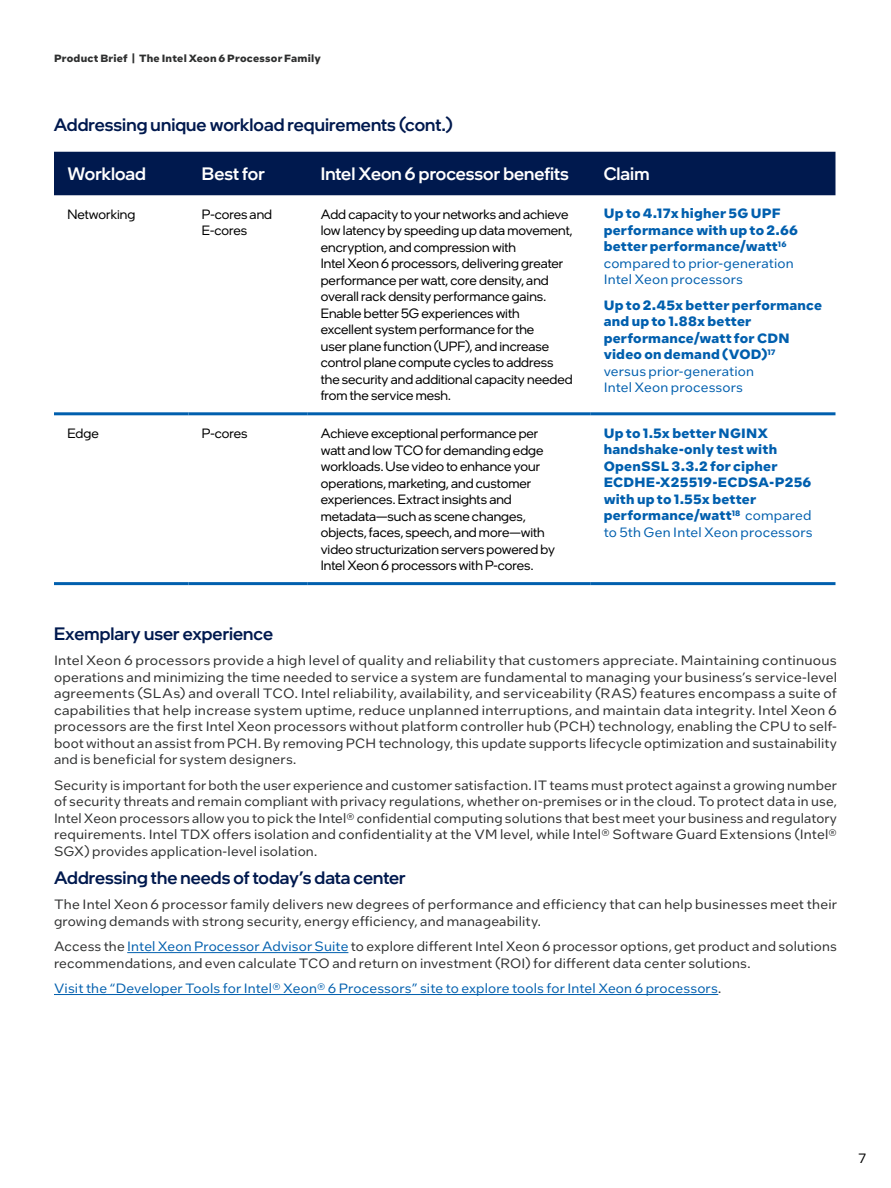
<style>
.page{position:relative;width:891px;height:1188px;background:#fff}
.page>*{position:absolute;margin:0;border:0;box-sizing:border-box;transform-origin:0 0}
.t1{font:500 18px "Intel One Display";letter-spacing:.005em;color:#00194e}
.Table_Header{font:500 18px "Intel One Display";color:#fff}
.t2{font:13.5px/16.5px "Intel One Text";letter-spacing:.01em;color:#2e2f2f;text-align:justify}
.Table_Data{font:13.5px/16.5px "Intel One Display";color:#000}
.Table_Data-2{font:700 13.5px/16.5px "Intel One Text";letter-spacing:.015em;color:#005fae}
.t3{font:13.5px "Intel One Text";letter-spacing:.01em;color:#005fae}
.t4{font:13.5px "Intel One Text";color:#000}
.t5{font:700 10.5px "Intel One Text";letter-spacing:.02em;color:#2e2f2f}
.s1{font-weight:400}
.s2{color:#005fae}
.s3{color:#2e2f2f}
</style>
<div class="page">
<hr style="left:127px;top:952px;width:221px;height:1px;background:#005fae">
<hr style="left:54px;top:994px;width:664px;height:1px;background:#005fae">
<div style="left:54px;top:152px;width:782px;height:43px;background:#00194e"></div>
<hr style="left:54px;top:412px;width:134px;height:3px;background:#005fae">
<hr style="left:188px;top:412px;width:119px;height:3px;background:#005fae">
<hr style="left:307px;top:412px;width:283px;height:3px;background:#005fae">
<hr style="left:590px;top:412px;width:246px;height:3px;background:#005fae">
<hr style="left:54px;top:582px;width:134px;height:3px;background:#005fae">
<hr style="left:188px;top:582px;width:119px;height:3px;background:#005fae">
<hr style="left:307px;top:582px;width:283px;height:3px;background:#005fae">
<hr style="left:590px;top:582px;width:246px;height:3px;background:#005fae">
<p class="t5" style="left:54px;top:51px;width:268px">Product Brief | The Intel Xeon 6 Processor Family</p>
<h2 class="t1" style="left:54px;top:113px;width:401px">Addressing unique workload requirements (cont.)</h2>
<p class="Table_Header" style="left:68px;top:162px;width:80px">Workload</p>
<p class="Table_Header" style="left:202px;top:162px;width:64px">Best for</p>
<p class="Table_Header" style="left:321px;top:162px;width:250px">Intel Xeon 6 processor benefits</p>
<p class="Table_Header" style="left:604px;top:162px;width:47px">Claim</p>
<p class="Table_Data" style="left:68px;top:206px;width:69px">Networking</p>
<p class="Table_Data" style="left:202px;top:206px;width:72px">P-cores and<br>E-cores</p>
<p class="Table_Data" style="left:321px;top:206px;width:253px">Add capacity to your networks and achieve low latency by speeding up data movement, encryption, and compression with<br>Intel Xeon 6 processors, delivering greater performance per watt, core density, and overall rack density performance gains.<br>Enable better 5G experiences with excellent system performance for the<br>user plane function (UPF), and increase control plane compute cycles to address the security and additional capacity needed from the service mesh.</p>
<p class="Table_Data-2" style="left:604px;top:205px;width:196px">Up to 4.17x higher 5G UPF performance with up to 2.66 better performance/watt<sup>16 </sup><span class="s1">compared to prior-generation<br>Intel Xeon processors</span></p>
<p class="Table_Data-2" style="left:604px;top:296px;width:220px">Up to 2.45x better performance and up to 1.88x better performance/watt for CDN video on demand (VOD)<sup>17<br></sup><span class="s1">versus prior-generation<br>Intel Xeon processors</span></p>
<p class="Table_Data" style="left:68px;top:425px;width:33px">Edge</p>
<p class="Table_Data" style="left:202px;top:425px;width:47px">P-cores</p>
<p class="Table_Data" style="left:321px;top:425px;width:236px">Achieve exceptional performance per watt and low TCO for demanding edge workloads. Use video to enhance your operations, marketing, and customer experiences. Extract insights and metadata—such as scene changes, objects, faces, speech, and more—with video structurization servers powered by Intel Xeon 6 processors with P-cores.</p>
<p class="Table_Data-2" style="left:604px;top:424px;width:210px">Up to 1.5x better NGINX handshake-only test with<br>OpenSSL 3.3.2 for cipher<br>ECDHE-X25519-ECDSA-P256 with up to 1.55x better performance/watt<sup>18</sup> <span class="s1">compared to 5th Gen Intel Xeon processors</span></p>
<h2 class="t1" style="left:54px;top:622px;width:221px">Exemplary user experience</h2>
<p class="t2" style="left:54px;top:652px;width:785px">Intel Xeon 6 processors provide a high level of quality and reliability that customers appreciate. Maintaining continuous operations and minimizing the time needed to service a system are fundamental to managing your business’s service-level agreements (SLAs) and overall TCO. Intel reliability, availability, and serviceability (RAS) features encompass a suite of capabilities that help increase system uptime, reduce unplanned interruptions, and maintain data integrity. Intel Xeon 6 processors are the first Intel Xeon processors without platform controller hub (PCH) technology, enabling the CPU to self&shy;boot without an assist from PCH. By removing PCH technology, this update supports lifecycle optimization and sustainability and is beneficial for system designers.</p>
<p class="t2" style="left:54px;top:776px;width:785px">Security is important for both the user experience and customer satisfaction. IT teams must protect against a growing number of security threats and remain compliant with privacy regulations, whether on-premises or in the cloud. To protect data in use, Intel Xeon processors allow you to pick the Intel® confidential computing solutions that best meet your business and regulatory requirements. Intel TDX offers isolation and confidentiality at the VM level, while Intel® Software Guard Extensions (Intel® SGX) provides application-level isolation.</p>
<h2 class="t1" style="left:54px;top:866px;width:353px">Addressing the needs of today’s data center</h2>
<p class="t2" style="left:54px;top:896px;width:784px">The Intel Xeon 6 processor family delivers new degrees of performance and efficiency that can help businesses meet their growing demands with strong security, energy efficiency, and manageability.</p>
<p class="t2" style="left:54px;top:938px;width:784px">Access the <span class="s2">Intel Xeon Processor Advisor Suite</span> to explore different Intel Xeon 6 processor options, get product and solutions recommendations, and even calculate TCO and return on investment (ROI) for different data center solutions.</p>
<p class="t3" style="left:54px;top:980px;width:669px">Visit the “Developer Tools for Intel® Xeon® 6 Processors” site to explore tools for Intel Xeon 6 processors<span class="s3">.</span></p>
<p class="t4" style="left:858px;top:1150px;width:9px">7</p>
</div>
